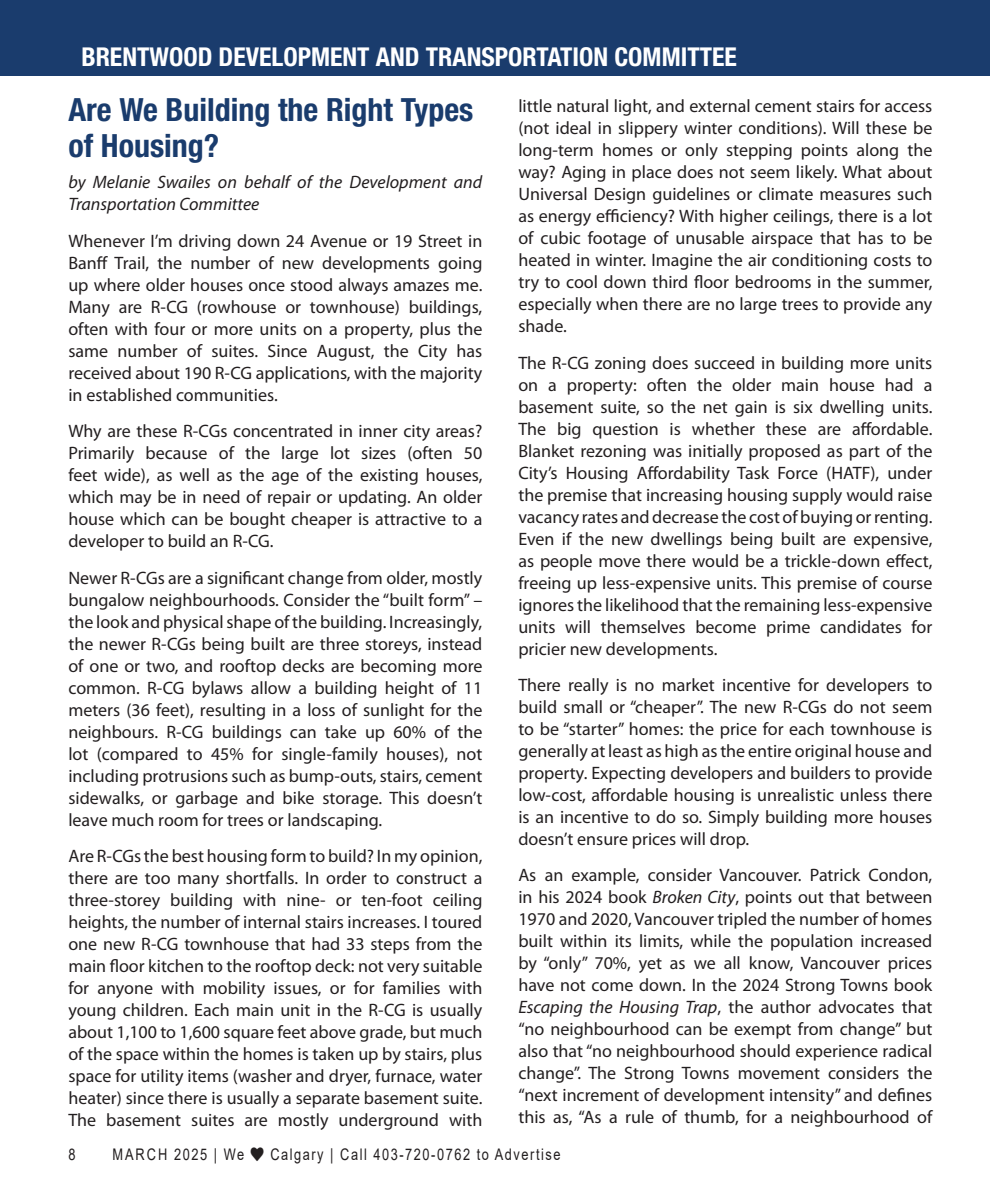
<style>
.page{position:relative;width:990px;height:1188px;background:#fff}
.page>*{position:absolute;margin:0;border:0;box-sizing:border-box;transform-origin:0 0}
.In_Around_title{font:700 condensed 32px/36px "Helvetica Neue LT Std";color:#1a3c6d}
.t1{font:700 condensed 26px "Helvetica Neue LT Std";color:#fff}
.Body_text{font:18px/22px "Myriad Pro";color:#231f20;text-align:justify}
.Body_text-2{font:italic 18px/22px "Myriad Pro";color:#231f20}
.t2{font:16px "Arial";letter-spacing:.12em;color:#231f20;scale:.8 1}
.t3{font:16px "Arial";letter-spacing:.14em;color:#231f20;scale:.8 1}
.s1{font-style:italic}
</style>
<div class="page">
<div style="left:0;top:0;width:990px;height:75px;background:#1a3c6d"></div>
<p class="t1" style="left:81px;top:41px;width:657px">BRENTWOOD DEVELOPMENT AND TRANSPORTATION COMMITTEE</p>
<p class="In_Around_title" style="left:68px;top:92px;width:407px">Are We Building the Right Types of Housing?</p>
<p class="Body_text-2" style="left:68px;top:171px;width:415px">by Melanie Swailes on behalf of the Development and<br>Transportation Committee</p>
<p class="Body_text" style="left:68px;top:230px;width:416px">Whenever I’m driving down 24 Avenue or 19 Street in Banff Trail, the number of new developments going up where older houses once stood always amazes me.<br>Many are R-CG (rowhouse or townhouse) buildings, often with four or more units on a property, plus the same number of suites. Since August, the City has received about 190 R-CG applications, with the majority in established communities.</p>
<p class="Body_text" style="left:68px;top:420px;width:416px">Why are these R-CGs concentrated in inner city areas?<br>Primarily because of the large lot sizes (often 50 feet wide), as well as the age of the existing houses, which may be in need of repair or updating. An older house which can be bought cheaper is attractive to a developer to build an R-CG.</p>
<p class="Body_text" style="left:68px;top:566px;width:416px">Newer R-CGs are a significant change from older, mostly bungalow neighbourhoods. Consider the “built form” – the look and physical shape of the building. Increasingly, the newer R-CGs being built are three storeys, instead of one or two, and rooftop decks are becoming more common. R-CG bylaws allow a building height of 11 meters (36 feet), resulting in a loss of sunlight for the neighbours. R-CG buildings can take up 60% of the lot (compared to 45% for single-family houses), not including protrusions such as bump-outs, stairs, cement sidewalks, or garbage and bike storage. This doesn’t leave much room for trees or landscaping.</p>
<p class="Body_text" style="left:68px;top:845px;width:416px">Are R-CGs the best housing form to build? In my opinion, there are too many shortfalls. In order to construct a three-storey building with nine- or ten-foot ceiling heights, the number of internal stairs increases. I toured one new R-CG townhouse that had 33 steps from the main floor kitchen to the rooftop deck: not very suitable for anyone with mobility issues, or for families with young children. Each main unit in the R-CG is usually about 1,100 to 1,600 square feet above grade, but much of the space within the homes is taken up by stairs, plus space for utility items (washer and dryer, furnace, water heater) since there is usually a separate basement suite.<br>The basement suites are mostly underground with</p>
<p class="Body_text" style="left:518px;top:95px;width:416px">little natural light, and external cement stairs for access (not ideal in slippery winter conditions). Will these be long-term homes or only stepping points along the way? Aging in place does not seem likely. What about Universal Design guidelines or climate measures such as energy efficiency? With higher ceilings, there is a lot of cubic footage of unusable airspace that has to be heated in winter. Imagine the air conditioning costs to try to cool down third floor bedrooms in the summer, especially when there are no large trees to provide any shade.</p>
<p class="Body_text" style="left:518px;top:351px;width:416px">The R-CG zoning does succeed in building more units on a property: often the older main house had a basement suite, so the net gain is six dwelling units.<br>The big question is whether these are affordable.<br>Blanket rezoning was initially proposed as part of the City’s Housing Affordability Task Force (HATF), under the premise that increasing housing supply would raise vacancy rates and decrease the cost of buying or renting.<br>Even if the new dwellings being built are expensive, as people move there would be a trickle-down effect, freeing up less-expensive units. This premise of course ignores the likelihood that the remaining less-expensive units will themselves become prime candidates for pricier new developments.</p>
<p class="Body_text" style="left:518px;top:674px;width:416px">There really is no market incentive for developers to build small or “cheaper”. The new R-CGs do not seem to be “starter” homes: the price for each townhouse is generally at least as high as the entire original house and property. Expecting developers and builders to provide low-cost, affordable housing is unrealistic unless there is an incentive to do so. Simply building more houses doesn’t ensure prices will drop.</p>
<p class="Body_text" style="left:518px;top:864px;width:416px">As an example, consider Vancouver. Patrick Condon, in his 2024 book <span class="s1">Broken City</span>, points out that between 1970 and 2020, Vancouver tripled the number of homes built within its limits, while the population increased by “only” 70%, yet as we all know, Vancouver prices have not come down. In the 2024 Strong Towns book <span class="s1">Escaping the Housing Trap</span>, the author advocates that “no neighbourhood can be exempt from change” but also that “no neighbourhood should experience radical change”. The Strong Towns movement considers the “next increment of development intensity” and defines this as, “As a rule of thumb, for a neighbourhood of</p>
<p class="t2" style="left:68px;top:1143px;width:10px">8</p>
<p class="t3" style="left:112px;top:1143px;width:166px">MARCH 2025 | We</p>
<p class="t2" style="left:270px;top:1143px;width:364px">Calgary | Call 403-720-0762 to Advertise</p>
</div>
